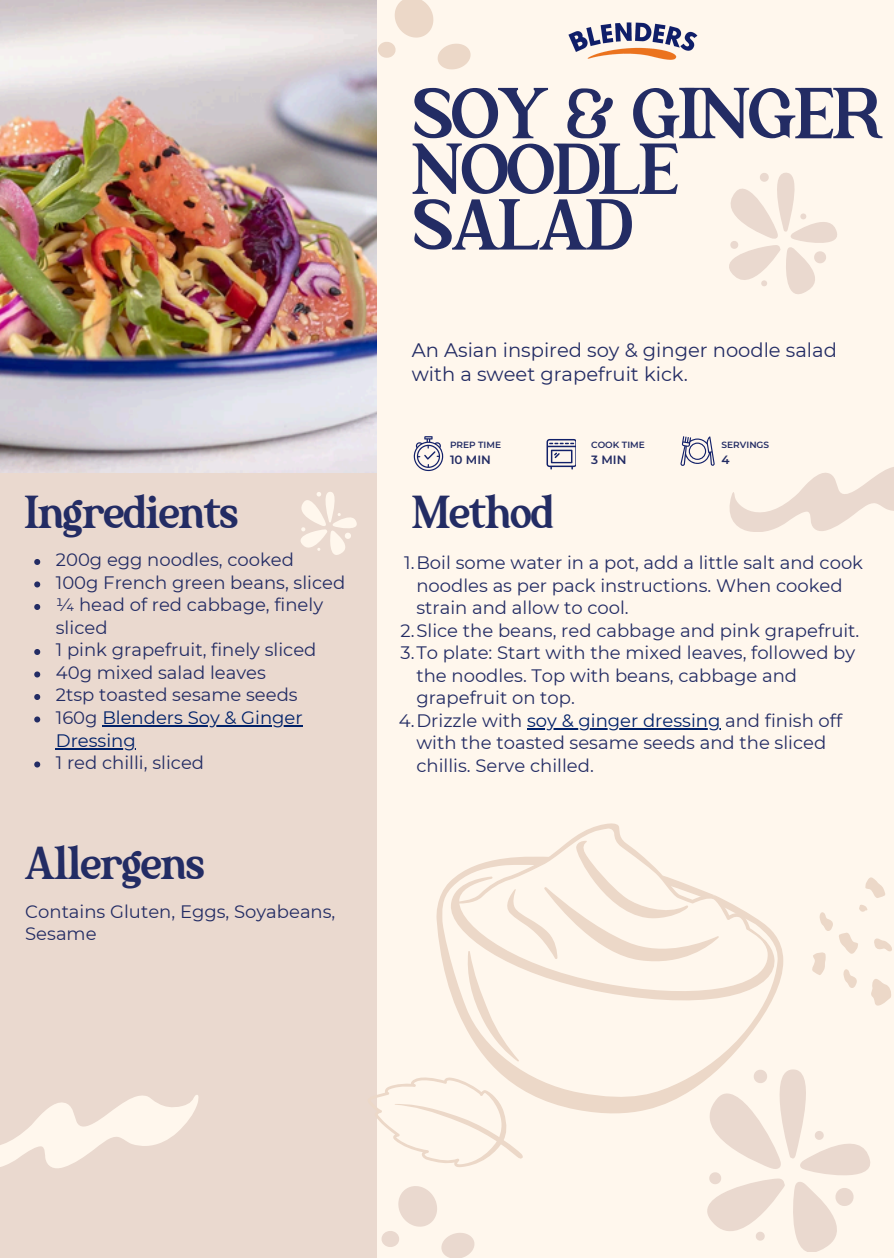
<style>
.page{position:relative;width:894px;height:1258px;background:#fff}
.page>*{position:absolute;margin:0;border:0;box-sizing:border-box;transform-origin:0 0}
.t1{font:71.1px/55.5px "The Texterius";color:#232c64}
.t2{font:45px "The Texterius";color:#232c64}
.t3{font:19.5px/24.3px "Montserrat";color:#232c64}
.t4{font:18px/22.5px "Montserrat";color:#232c64}
.t5{font:18px "Montserrat";color:#002169}
.t6{font:600 12px "Montserrat";color:#232c64}
.t7{font:600 9px "Montserrat";color:#232c64}
.s1{color:#232c64}
.s2{color:#002169}
</style>
<div class="page">
<div style="left:0;top:0;width:893px;height:1258px;background:#fff7ed"></div>
<div style="left:0;top:388px;width:376px;height:870px;background:#ead9cf"></div>
<svg style="left:546px;top:439px;width:29px;height:30px"></svg>
<svg style="left:413px;top:436px;width:30px;height:35px"></svg>
<svg style="left:680px;top:436px;width:34px;height:29px"></svg>
<img style="left:0;top:0;width:376px;height:472px">
<img style="left:568px;top:22px;width:130px;height:38px">
<svg style="left:729px;top:467px;width:164px;height:64px"></svg>
<svg style="left:0;top:1095px;width:199px;height:73px"></svg>
<svg style="left:34px;top:559px;width:6px;height:6px"></svg>
<svg style="left:34px;top:581px;width:6px;height:6px"></svg>
<svg style="left:34px;top:604px;width:6px;height:6px"></svg>
<svg style="left:34px;top:649px;width:6px;height:6px"></svg>
<svg style="left:34px;top:671px;width:6px;height:6px"></svg>
<svg style="left:34px;top:694px;width:6px;height:6px"></svg>
<svg style="left:34px;top:716px;width:6px;height:6px"></svg>
<hr style="left:102px;top:725px;width:201px;height:2px;background:#002169">
<hr style="left:56px;top:748px;width:80px;height:1px;background:#002169">
<svg style="left:34px;top:761px;width:6px;height:6px"></svg>
<svg style="left:300px;top:492px;width:56px;height:63px"></svg>
<svg style="left:729px;top:173px;width:108px;height:121px"></svg>
<svg style="left:378px;top:0;width:93px;height:69px"></svg>
<svg style="left:376px;top:823px;width:516px;height:435px"></svg>
<svg style="left:436px;top:853px;width:347px;height:260px"></svg>
<hr style="left:527px;top:728px;width:193px;height:2px;background:#002169">
<p class="t1" style="left:412px;top:86px;width:471px">SOY &amp; GINGER<br>NOODLE<br>SALAD</p>
<h4 class="t3" style="left:411px;top:337px;width:426px">An Asian inspired soy &amp; ginger noodle salad with a sweet grapefruit kick.</h4>
<p class="t7" style="left:450px;top:439px;width:53px">PREP TIME</p>
<p class="t7" style="left:591px;top:439px;width:55px">COOK TIME</p>
<p class="t7" style="left:721px;top:439px;width:49px">SERVINGS</p>
<p class="t6" style="left:450px;top:452px;width:42px">10 MIN</p>
<p class="t6" style="left:591px;top:452px;width:37px">3 MIN</p>
<p class="t6" style="left:721px;top:452px;width:10px">4</p>
<p class="t2" style="left:25px;top:485px;width:214px">Ingredients</p>
<h3 class="t2" style="left:412px;top:485px;width:142px">Method</h3>
<p class="t4" style="left:56px;top:549px;width:240px">200g egg noodles, cooked</p>
<p class="t4" style="left:56px;top:571px;width:291px">100g French green beans, sliced</p>
<h1 class="t4" style="left:56px;top:594px;width:269px">¼ head of red cabbage, finely sliced</h1>
<p class="t4" style="left:56px;top:639px;width:262px">1 pink grapefruit, finely sliced</p>
<h3 class="t4" style="left:56px;top:661px;width:211px">40g mixed salad leaves</h3>
<h2 class="t4" style="left:56px;top:684px;width:243px">2tsp toasted sesame seeds</h2>
<p class="t5" style="left:56px;top:706px;width:248px"><span class="s1">160g</span> Blenders Soy &amp; Ginger</p>
<p class="t4" style="left:56px;top:729px;width:150px"><span class="s2">Dressing<br></span>1 red chilli, sliced</p>
<h2 class="t2" style="left:25px;top:836px;width:180px">Allergens</h2>
<h4 class="t4" style="left:25px;top:900px;width:311px">Contains Gluten, Eggs, Soyabeans,<br>Sesame</h4>
<p class="t4" style="left:416px;top:551px;width:448px;text-indent:-12px">1.Boil some water in a pot, add a little salt and cook noodles as per pack instructions. When cooked strain and allow to cool.</p>
<p class="t4" style="left:400px;top:619px;width:460px">2.Slice the beans, red cabbage and pink grapefruit.</p>
<p class="t4" style="left:416px;top:641px;width:440px;text-indent:-16px">3.To plate: Start with the mixed leaves, followed by the noodles. Top with beans, cabbage and grapefruit on top.</p>
<p class="t4" style="left:399px;top:709px;width:444px">4.Drizzle with <span class="s2">soy &amp; ginger dressing</span> and finish off</p>
<p class="t4" style="left:416px;top:731px;width:411px">with the toasted sesame seeds and the sliced chillis. Serve chilled.</p>
</div>
